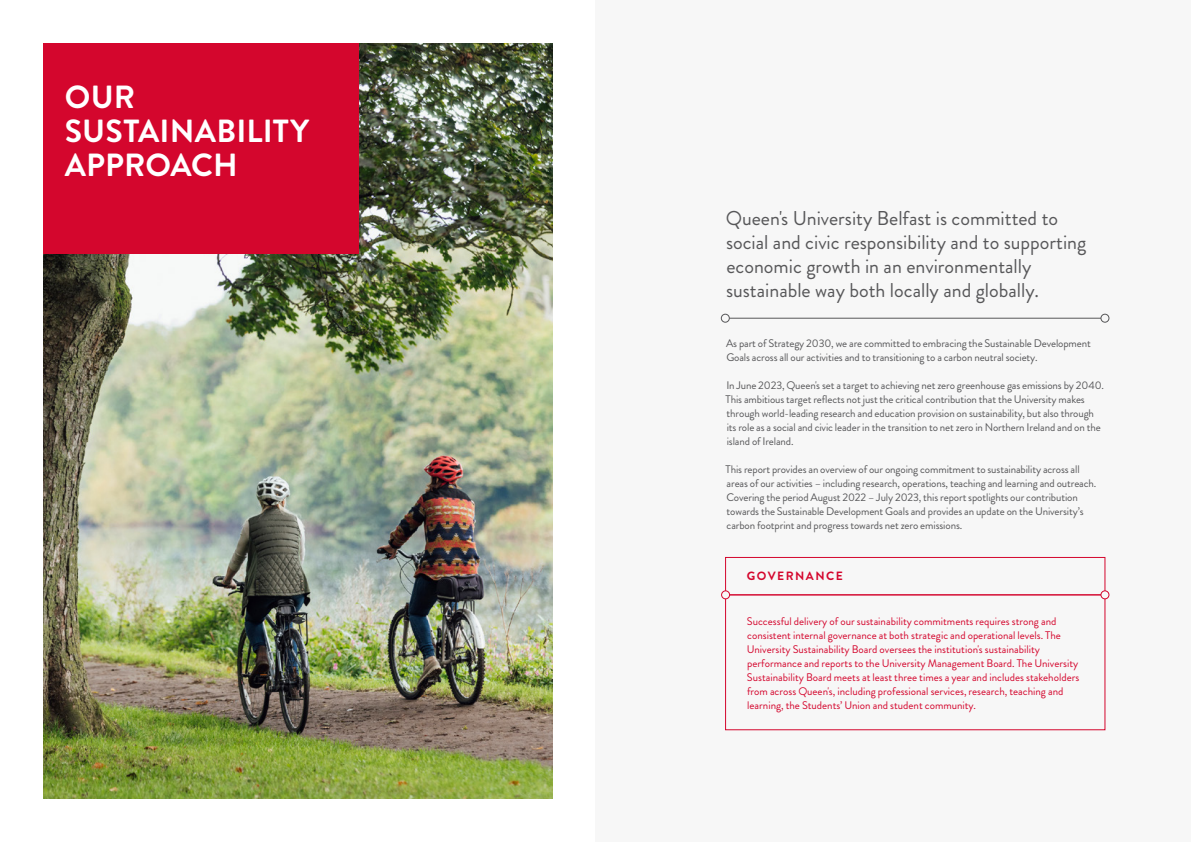
<style>
.page{position:relative;width:1191px;height:842px;background:#fff}
.page>*{position:absolute;margin:0;border:0;box-sizing:border-box;transform-origin:0 0}
.t1{font:700 32px/34px "Brandon Grotesque";letter-spacing:.005em;color:#fff}
.t2{font:20px/24px "Brandon Grotesque";color:#575759}
.t3{font:700 12px "Brandon Grotesque";letter-spacing:.12em;color:#d4062d}
.t4{font:11px/14px "Brandon Grotesque";letter-spacing:-.01em;color:#575759}
.t5{font:11px/14px "Brandon Grotesque";color:#d4062d}
</style>
<div class="page">
<div style="left:595px;top:0;width:596px;height:842px;background:#f7f7f7"></div>
<hr style="left:726px;top:318px;width:379px;height:1px;background:#575759">
<div style="left:725px;top:557px;width:380px;height:38px;border:1px solid #d4062d"></div>
<img style="left:43px;top:43px;width:509px;height:756px">
<div style="left:43px;top:43px;width:315px;height:210px;background:#d4062d"></div>
<div style="left:721px;top:591px;width:8px;height:8px;background:#f7f7f7;border-radius:50%"></div>
<div style="left:721px;top:591px;width:9px;height:8px;border:1px solid #d4062d;border-radius:50%"></div>
<div style="left:1101px;top:591px;width:8px;height:8px;background:#f7f7f7;border-radius:50%"></div>
<div style="left:1100px;top:591px;width:9px;height:8px;border:1px solid #d4062d;border-radius:50%"></div>
<div style="left:721px;top:314px;width:8px;height:8px;background:#f7f7f7;border-radius:50%"></div>
<div style="left:721px;top:314px;width:8px;height:8px;border:1px solid #575759;border-radius:50%"></div>
<div style="left:1101px;top:314px;width:8px;height:8px;background:#f7f7f7;border-radius:50%"></div>
<div style="left:1100px;top:314px;width:9px;height:8px;border:1px solid #575759;border-radius:50%"></div>
<h1 class="t1" style="left:65px;top:80px;width:246px">OUR<br>SUSTAINABILITY<br>APPROACH</h1>
<h2 class="t2" style="left:726px;top:206px;width:362px">Queen's University Belfast is committed to social and civic responsibility and to supporting economic growth in an environmentally sustainable way both locally and globally.</h2>
<p class="t4" style="left:726px;top:336px;width:366px">As part of Strategy 2030, we are committed to embracing the Sustainable Development<br>Goals across all our activities and to transitioning to a carbon neutral society.</p>
<p class="t4" style="left:725px;top:378px;width:380px">In June 2023, Queen's set a target to achieving net zero greenhouse gas emissions by 2040.<br>This ambitious target reflects not just the critical contribution that the University makes through world-leading research and education provision on sustainability, but also through its role as a social and civic leader in the transition to net zero in Northern Ireland and on the island of Ireland.</p>
<p class="t4" style="left:725px;top:462px;width:372px">This report provides an overview of our ongoing commitment to sustainability across all areas of our activities – including research, operations, teaching and learning and outreach.<br>Covering the period August 2022 – July 2023, this report spotlights our contribution towards the Sustainable Development Goals and provides an update on the University’s carbon footprint and progress towards net zero emissions.</p>
<p class="t3" style="left:747px;top:567px;width:97px">GOVERNANCE</p>
<p class="t5" style="left:747px;top:614px;width:334px">Successful delivery of our sustainability commitments requires strong and consistent internal governance at both strategic and operational levels. The University Sustainability Board oversees the institution's sustainability performance and reports to the University Management Board. The University Sustainability Board meets at least three times a year and includes stakeholders from across Queen's, including professional services, research, teaching and learning, the Students’ Union and student community.</p>
</div>
